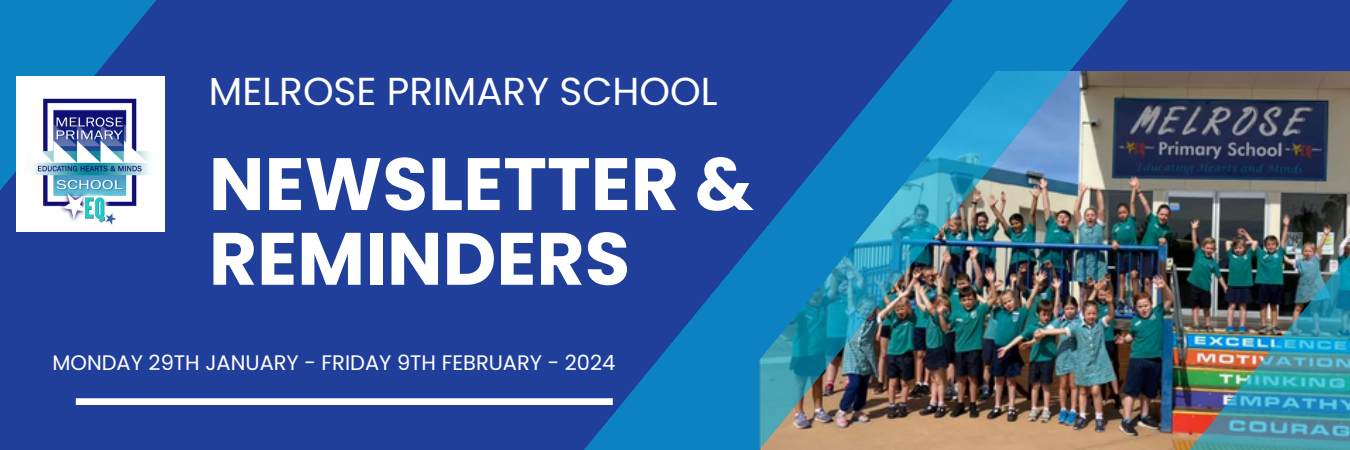
<style>
.page{position:relative;width:1350px;height:450px;background:#fff}
.page>*{position:absolute;margin:0;border:0;box-sizing:border-box;transform-origin:0 0}
.t1{font:700 74.1px/74.7px "Poppins";color:#fff}
.t2{font:39px "Poppins";color:#fff}
.t3{font:21px "Poppins";color:#fff}
</style>
<div class="page">
<div style="left:0;top:0;width:534px;height:450px;background:#203f9b"></div>
<img style="left:1178px;top:0;width:172px;height:450px">
<img style="left:16px;top:76px;width:149px;height:155px">
<img style="left:534px;top:0;width:644px;height:450px">
<div style="left:76px;top:398px;width:537px;height:7px;background:#fff"></div>
<p class="t2" style="left:209px;top:64px;width:510px">MELROSE PRIMARY SCHOOL</p>
<h1 class="t1" style="left:209px;top:147px;width:546px">NEWSLETTER &amp;<br>REMINDERS</h1>
<p class="t3" style="left:52px;top:348px;width:565px">MONDAY 29TH JANUARY - FRIDAY 9TH FEBRUARY - 2024</p>
</div>
